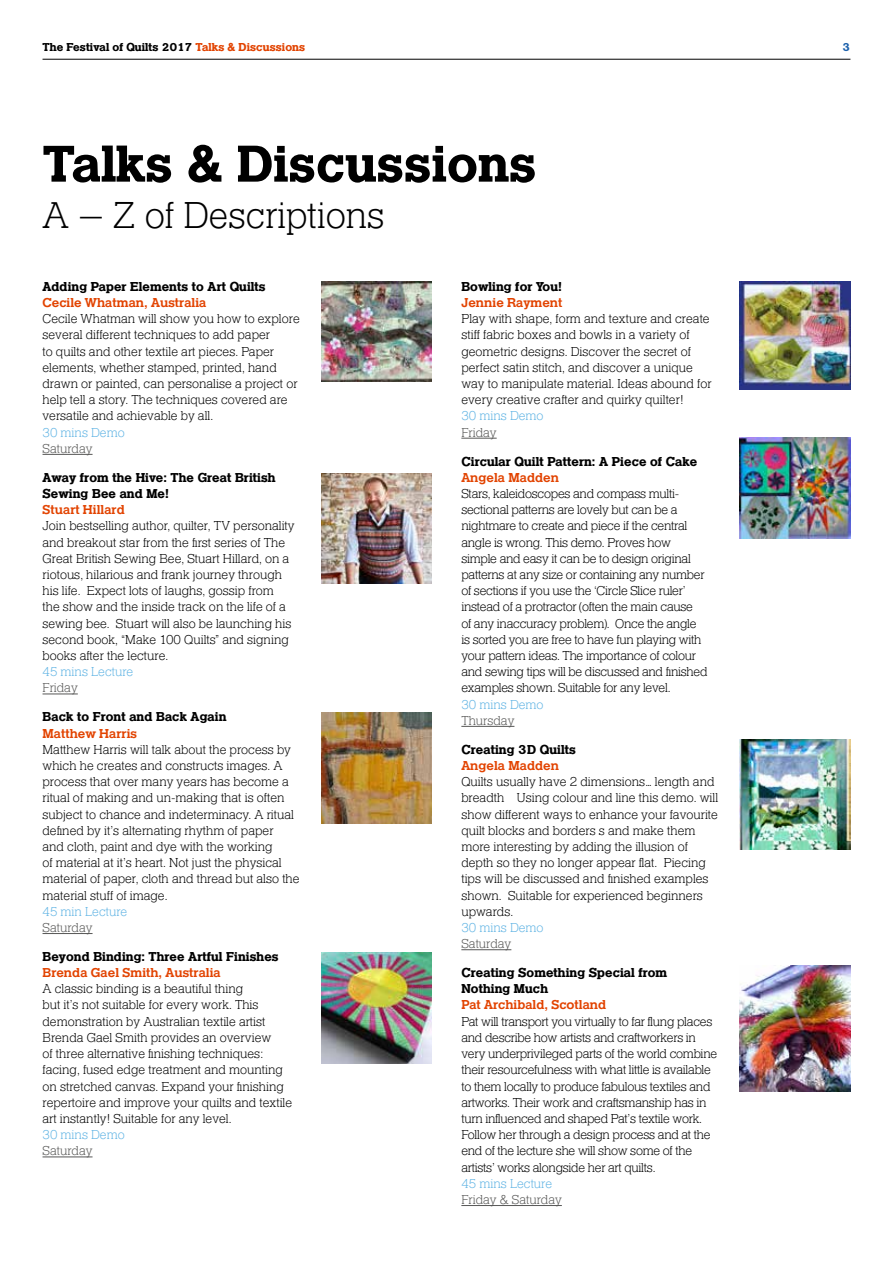
<style>
.page{position:relative;width:893px;height:1263px;background:#fff}
.page>*{position:absolute;margin:0;border:0;box-sizing:border-box;transform-origin:0 0}
.t1{font:54px "Helserif Bld";color:#000}
.t2{font:39px "Helserif Lgt";color:#000}
.t3{font:13.5px/16.2px "Helserif Lgt";color:#000}
.t4{font:13.5px/16.2px "Helserif Lgt";letter-spacing:-.02em;color:#000}
.t5{font:13.5px/16.2px "Helserif Bld";color:#000}
.t6{font:13.5px "Helserif Mdm";color:#e24301}
.t7{font:13.5px "Helserif Lgt";color:#61b4e4}
.t8{font:13.5px "Helserif Lgt";color:#575756}
.t9{font:12px "Helserif Bld";color:#000}
.t10{font:12px "Helserif Bld";color:#1c61ac}
.s1{color:#e24301}
</style>
<div class="page">
<hr style="left:43px;top:59px;width:807px;height:1px;background:#000">
<hr style="left:43px;top:454px;width:50px;height:1px;background:#575756">
<hr style="left:43px;top:694px;width:35px;height:1px;background:#575756">
<hr style="left:43px;top:933px;width:50px;height:1px;background:#575756">
<hr style="left:43px;top:1157px;width:50px;height:1px;background:#575756">
<hr style="left:461px;top:438px;width:36px;height:1px;background:#575756">
<hr style="left:461px;top:726px;width:53px;height:1px;background:#575756">
<hr style="left:461px;top:949px;width:50px;height:1px;background:#575756">
<hr style="left:461px;top:1205px;width:101px;height:1px;background:#575756">
<img style="left:321px;top:282px;width:110px;height:100px">
<img style="left:740px;top:437px;width:110px;height:102px">
<img style="left:740px;top:739px;width:110px;height:111px">
<img style="left:740px;top:965px;width:110px;height:126px">
<img style="left:321px;top:473px;width:111px;height:111px">
<img style="left:321px;top:953px;width:111px;height:110px">
<img style="left:321px;top:713px;width:111px;height:110px">
<img style="left:740px;top:282px;width:110px;height:107px">
<p class="t9" style="left:43px;top:39px;width:264px">The Festival of Quilts 2017 <span class="s1">Talks &amp; Discussions</span></p>
<p class="t10" style="left:842px;top:39px;width:9px">3</p>
<h1 class="t1" style="left:43px;top:128px;width:496px">Talks &amp; Discussions</h1>
<h2 class="t2" style="left:43px;top:189px;width:344px">A – Z of Descriptions</h2>
<p class="t5" style="left:43px;top:279px;width:225px">Adding Paper Elements to Art Quilts</p>
<p class="t6" style="left:43px;top:293px;width:165px">Cecile Whatman, Australia</p>
<p class="t3" style="left:43px;top:312px;width:259px">Cecile Whatman will show you how to explore several different techniques to add paper<br>to quilts and other textile art pieces. Paper elements, whether stamped, printed, hand drawn or painted, can personalise a project or help tell a story. The techniques covered are versatile and achievable by all.</p>
<p class="t7" style="left:43px;top:423px;width:84px">30 mins Demo</p>
<p class="t8" style="left:43px;top:439px;width:52px">Saturday</p>
<p class="t5" style="left:43px;top:470px;width:235px">Away from the Hive: The Great British<br>Sewing Bee and Me!</p>
<p class="t6" style="left:43px;top:501px;width:84px">Stuart Hillard</p>
<p class="t3" style="left:43px;top:519px;width:254px">Join bestselling author, quilter, TV personality and breakout star from the first series of The Great British Sewing Bee, Stuart Hillard, on a riotous, hilarious and frank journey through his life. Expect lots of laughs, gossip from<br>the show and the inside track on the life of a sewing bee. Stuart will also be launching his second book, “Make 100 Quilts” and signing books after the lecture.</p>
<p class="t7" style="left:43px;top:663px;width:92px">45 mins Lecture</p>
<p class="t8" style="left:43px;top:679px;width:37px">Friday</p>
<p class="t5" style="left:43px;top:710px;width:185px">Back to Front and Back Again</p>
<p class="t6" style="left:43px;top:724px;width:96px">Matthew Harris</p>
<p class="t3" style="left:43px;top:742px;width:259px">Matthew Harris will talk about the process by which he creates and constructs images. A process that over many years has become a ritual of making and un-making that is often subject to chance and indeterminacy. A ritual defined by it’s alternating rhythm of paper<br>and cloth, paint and dye with the working<br>of material at it’s heart. Not just the physical material of paper, cloth and thread but also the material stuff of image.</p>
<p class="t7" style="left:43px;top:902px;width:86px">45 min Lecture</p>
<p class="t8" style="left:43px;top:918px;width:52px">Saturday</p>
<p class="t5" style="left:43px;top:949px;width:238px">Beyond Binding: Three Artful Finishes</p>
<p class="t6" style="left:43px;top:963px;width:180px">Brenda Gael Smith, Australia</p>
<p class="t3" style="left:43px;top:982px;width:251px">A classic binding is a beautiful thing<br>but it’s not suitable for every work. This demonstration by Australian textile artist Brenda Gael Smith provides an overview<br>of three alternative finishing techniques: facing, fused edge treatment and mounting on stretched canvas. Expand your finishing repertoire and improve your quilts and textile art instantly! Suitable for any level.</p>
<p class="t7" style="left:43px;top:1125px;width:84px">30 mins Demo</p>
<p class="t8" style="left:43px;top:1142px;width:52px">Saturday</p>
<p class="t5" style="left:461px;top:279px;width:102px">Bowling for You!</p>
<p class="t6" style="left:461px;top:293px;width:103px">Jennie Rayment</p>
<p class="t3" style="left:461px;top:312px;width:252px">Play with shape, form and texture and create stiff fabric boxes and bowls in a variety of geometric designs. Discover the secret of perfect satin stitch, and discover a unique way to manipulate material. Ideas abound for every creative crafter and quirky quilter!</p>
<p class="t7" style="left:461px;top:407px;width:84px">30 mins Demo</p>
<p class="t8" style="left:461px;top:423px;width:37px">Friday</p>
<p class="t5" style="left:461px;top:454px;width:238px">Circular Quilt Pattern: A Piece of Cake</p>
<p class="t6" style="left:461px;top:468px;width:99px">Angela Madden</p>
<p class="t4" style="left:461px;top:486px;width:248px">Stars, kaleidoscopes and compass multi&shy;sectional patterns are lovely but can be a nightmare to create and piece if the central angle is wrong. This demo. Proves how simple and easy it can be to design original patterns at any size or containing any number of sections if you use the ‘Circle Slice ruler’ instead of a protractor (often the main cause<br>of any inaccuracy problem). Once the angle is sorted you are free to have fun playing with your pattern ideas. The importance of colour and sewing tips will be discussed and finished examples shown. Suitable for any level.</p>
<p class="t7" style="left:461px;top:695px;width:84px">30 mins Demo</p>
<p class="t8" style="left:461px;top:711px;width:55px">Thursday</p>
<p class="t5" style="left:461px;top:742px;width:116px">Creating 3D Quilts</p>
<p class="t6" style="left:461px;top:756px;width:99px">Angela Madden</p>
<p class="t3" style="left:461px;top:775px;width:258px">Quilts usually have 2 dimensions… length and breadth Using colour and line this demo. will show different ways to enhance your favourite quilt blocks and borders s and make them more interesting by adding the illusion of depth so they no longer appear flat. Piecing tips will be discussed and finished examples shown. Suitable for experienced beginners upwards.</p>
<p class="t7" style="left:461px;top:918px;width:84px">30 mins Demo</p>
<p class="t8" style="left:461px;top:935px;width:52px">Saturday</p>
<p class="t5" style="left:461px;top:965px;width:207px">Creating Something Special from<br>Nothing Much</p>
<p class="t6" style="left:461px;top:996px;width:146px">Pat Archibald, Scotland</p>
<p class="t4" style="left:461px;top:1014px;width:257px">Pat will transport you virtually to far flung places and describe how artists and craftworkers in very underprivileged parts of the world combine their resourcefulness with what little is available to them locally to produce fabulous textiles and artworks. Their work and craftsmanship has in turn influenced and shaped Pat’s textile work.<br>Follow her through a design process and at the end of the lecture she will show some of the artists’ works alongside her art quilts.</p>
<p class="t7" style="left:461px;top:1174px;width:92px">45 mins Lecture</p>
<p class="t8" style="left:461px;top:1190px;width:102px">Friday &amp; Saturday</p>
</div>
